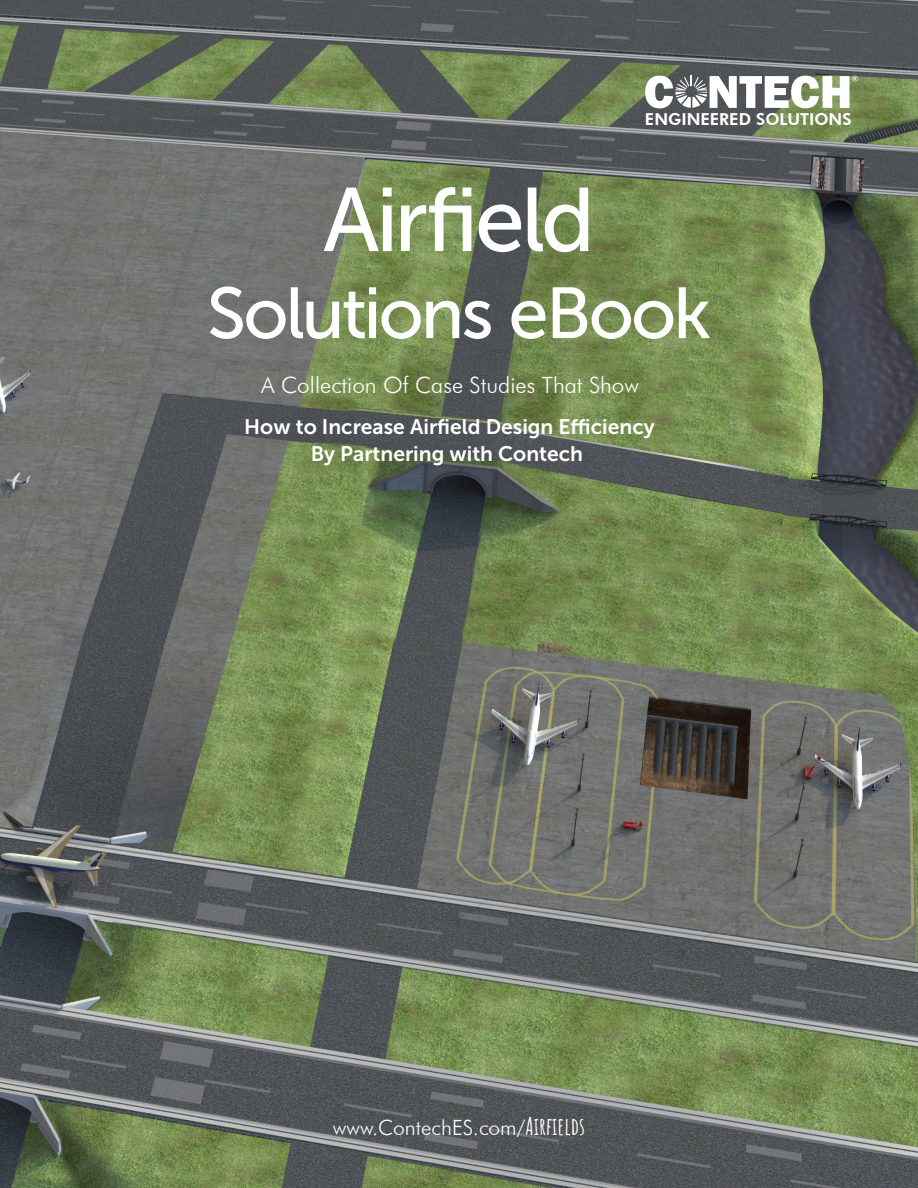
<style>
.page{position:relative;width:918px;height:1188px;background:#fff}
.page>*{position:absolute;margin:0;border:0;box-sizing:border-box;transform-origin:0 0}
.t1{font:90px "Museo Sans 500";letter-spacing:-.04em;color:#fff}
.t2{font:72px "Museo Sans 500";letter-spacing:-.04em;color:#fff}
.t3{font:300 22.5px "Futura BT";color:#fff}
.t4{font:21px/27px "Museo Sans 700";color:#fff;text-align:center}
.t5{font:300 21px "Futura BT";color:#fff}
.t6{font:800 16.5px "Futura BT";color:#fff}
.s1{font-family:"Amatic SC";font-weight:700;font-size:24px}
</style>
<div class="page">
<img style="left:0;top:0;width:918px;height:1188px">
<svg style="left:645px;top:76px;width:213px;height:32px"></svg>
<p class="t6" style="left:645px;top:109px;width:208px">ENGINEERED SOLUTIONS</p>
<h1 class="t1" style="left:323px;top:171px;width:274px">Airfield</h1>
<h2 class="t2" style="left:207px;top:274px;width:506px">Solutions eBook</h2>
<p class="t3" style="left:261px;top:372px;width:379px">A Collection Of Case Studies That Show</p>
<p class="t4" style="left:244px;top:413px;width:412px">How to Increase Airfield Design Efficiency<br>By Partnering with Contech</p>
<p class="t5" style="left:333px;top:1114px;width:254px">www.ContechES.com/<span class="s1">Airfields</span></p>
</div>
